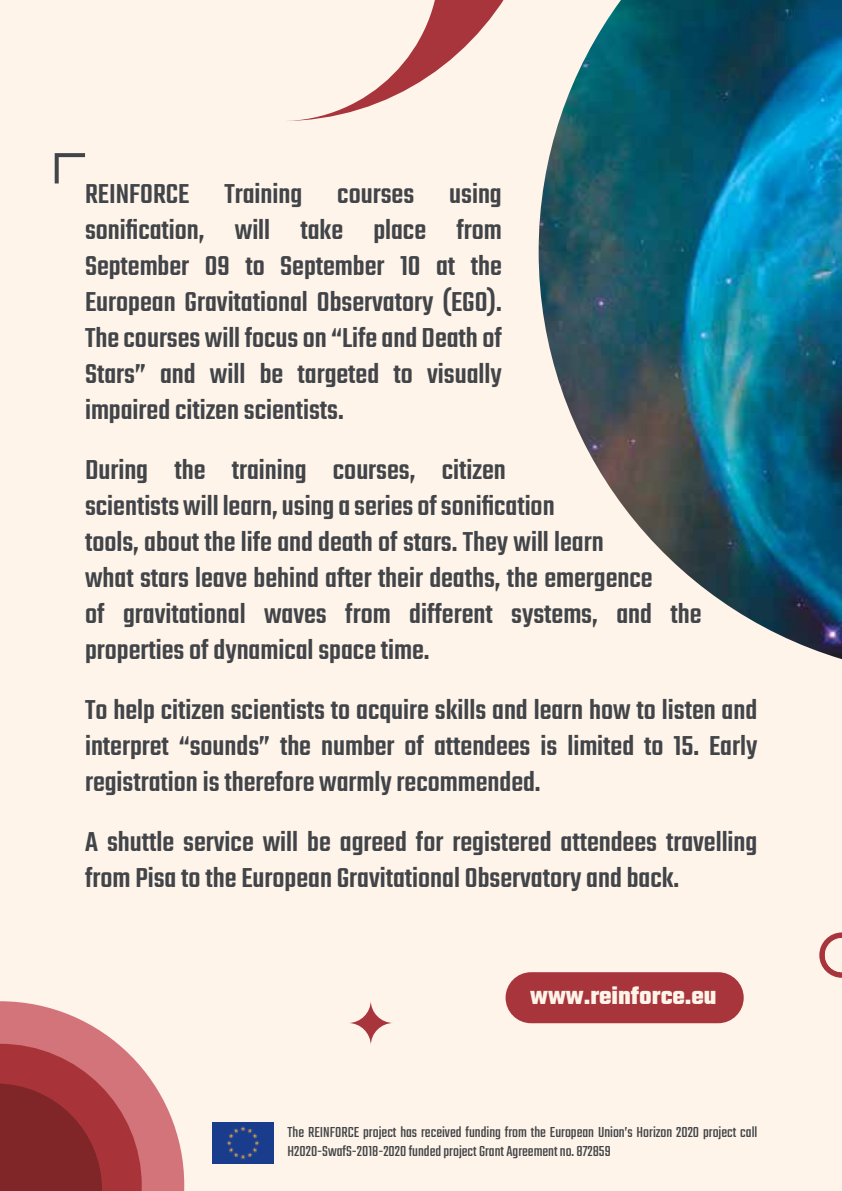
<style>
.page{position:relative;width:842px;height:1191px;background:#fff4e9}
.page>*{position:absolute;margin:0;border:0;box-sizing:border-box;transform-origin:0 0}
.t1{font:500 30px/36px "Teko";color:#414448;text-align:justify}
.t2{font:700 26.2px "Teko";color:#fff4e9}
.t3{font:16px/19.2px "Teko";color:#414448}
</style>
<div class="page">
<img style="left:539px;top:0;width:303px;height:659px">
<svg style="left:55px;top:153px;width:30px;height:30px"></svg>
<svg style="left:348px;top:1000px;width:45px;height:45px"></svg>
<svg style="left:0;top:1001px;width:184px;height:190px"></svg>
<svg style="left:287px;top:0;width:217px;height:121px"></svg>
<div style="left:506px;top:972px;width:238px;height:51px;background:#a8353b;border-radius:26px"></div>
<svg style="left:819px;top:932px;width:23px;height:46px"></svg>
<img style="left:212px;top:1122px;width:61px;height:41px">
<p class="t1" style="left:85px;top:178px;width:418px">REINFORCE Training courses using sonification, will take place from September 09 to September 10 at the European Gravitational Observatory (EGO).<br>The courses will focus on “Life and Death of Stars” and will be targeted to visually impaired citizen scientists.</p>
<p class="t1" style="left:85px;top:454px;width:618px;text-align:left">During the training courses, citizen<br>scientists will learn, using a series of sonification<br>tools, about the life and death of stars. They will learn<br>what stars leave behind after their deaths, the emergence<br>of gravitational waves from different systems, and the properties of dynamical space time.</p>
<p class="t1" style="left:85px;top:694px;width:674px">To help citizen scientists to acquire skills and learn how to listen and interpret “sounds” the number of attendees is limited to 15. Early registration is therefore warmly recommended.</p>
<p class="t1" style="left:85px;top:826px;width:674px">A shuttle service will be agreed for registered attendees travelling from Pisa to the European Gravitational Observatory and back.</p>
<p class="t2" style="left:530px;top:979px;width:188px">www.reinforce.eu</p>
<p class="t3" style="left:288px;top:1123px;width:471px">The REINFORCE project has received funding from the European Union’s Horizon 2020 project call<br>H2020-SwafS-2018-2020 funded project Grant Agreement no. 872859</p>
</div>
